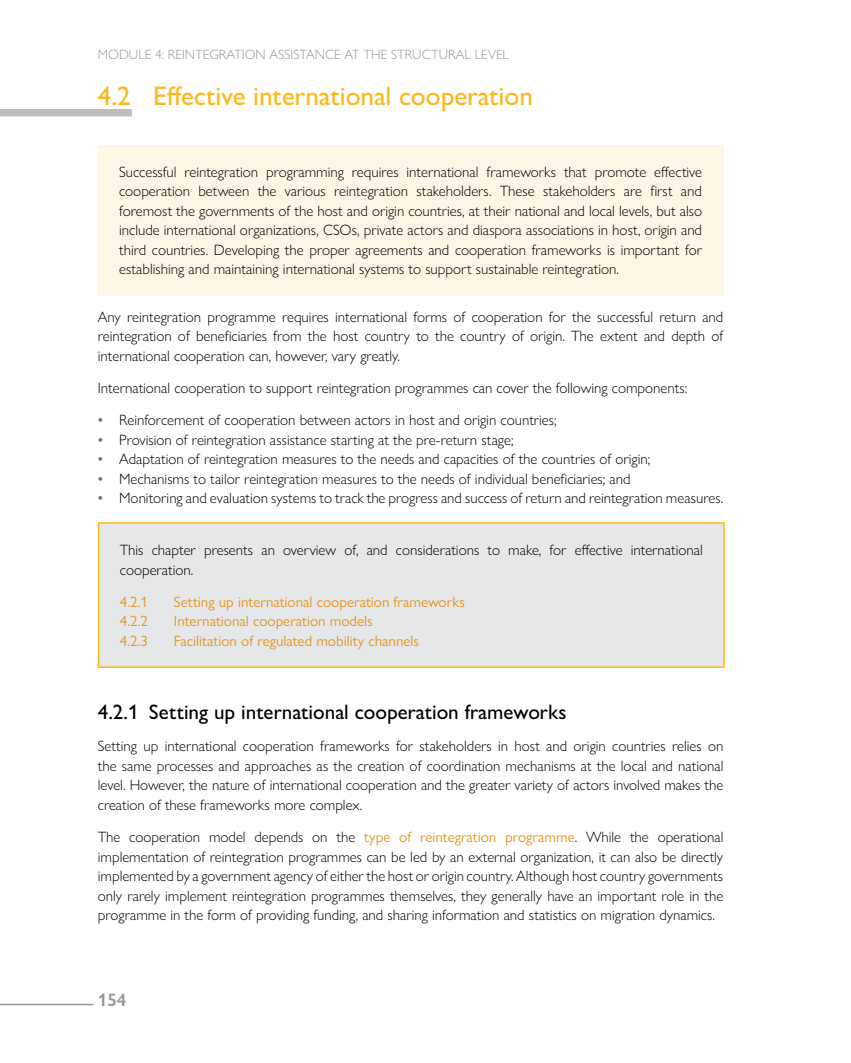
<style>
.page{position:relative;width:851px;height:1063px;background:#fff}
.page>*{position:absolute;margin:0;border:0;box-sizing:border-box;transform-origin:0 0}
.t1{font:500 27px "Gill Sans Nova";color:#fdb71a}
.t2{font:500 21px "Gill Sans Nova";color:#000}
.t3{font:600 18px "Gill Sans Nova";color:#939598}
.t4{font:300 15px/19.5px "Gill Sans Nova";color:#000;text-align:justify}
.t5{font:15px "Gill Sans Nova";color:#e39725}
.t6{font:300 13.5px "Gill Sans Nova";color:#939598}
.s1{font-weight:500;color:#6d6e71}
.s2{font-weight:400;color:#e39725}
</style>
<div class="page">
<hr style="left:0;top:1004px;width:94px;height:1px;background:#939598">
<div style="left:0;top:109px;width:132px;height:7px;background:#bcbec0"></div>
<div style="left:98px;top:145px;width:625px;height:151px;background:#fff5e4"></div>
<div style="left:99px;top:523px;width:625px;height:144px;background:#e6e7e8"></div>
<hr style="left:98px;top:522px;width:626px;height:2px;background:#fdb71a">
<hr style="left:98px;top:524px;width:1px;height:142px;background:#fdb71a">
<hr style="left:723px;top:524px;width:1px;height:142px;background:#fdb71a">
<hr style="left:98px;top:666px;width:626px;height:2px;background:#fdb71a">
<p class="t6" style="left:98px;top:46px;width:412px">MODULE 4: REINTEGRATION ASSISTANCE AT THE STRUCTURAL LEVEL</p>
<h1 class="t1" style="left:98px;top:79px;width:436px">4.2 Effective international cooperation</h1>
<p class="t4" style="left:119px;top:162px;width:584px">Successful reintegration programming requires international frameworks that promote effective cooperation between the various reintegration stakeholders. These stakeholders are first and foremost the governments of the host and origin countries, at their national and local levels, but also include international organizations, CSOs, private actors and diaspora associations in host, origin and third countries. Developing the proper agreements and cooperation frameworks is important for establishing and maintaining international systems to support sustainable reintegration.</p>
<p class="t4" style="left:98px;top:307px;width:627px">Any reintegration programme requires international forms of cooperation for the successful return and reintegration of beneficiaries from the host country to the country of origin. The extent and depth of international cooperation can, however, vary greatly.</p>
<p class="t4" style="left:98px;top:378px;width:590px">International cooperation to support reintegration programmes can cover the following components:</p>
<p class="t4" style="left:98px;top:410px;width:460px"><span class="s1">•</span> Reinforcement of cooperation between actors in host and origin countries;</p>
<p class="t4" style="left:98px;top:430px;width:417px"><span class="s1">•</span> Provision of reintegration assistance starting at the pre-return stage;</p>
<p class="t4" style="left:98px;top:449px;width:554px"><span class="s1">•</span> Adaptation of reintegration measures to the needs and capacities of the countries of origin;</p>
<p class="t4" style="left:98px;top:469px;width:534px"><span class="s1">•</span> Mechanisms to tailor reintegration measures to the needs of individual beneficiaries; and</p>
<p class="t4" style="left:98px;top:488px;width:627px"><span class="s1">•</span> Monitoring and evaluation systems to track the progress and success of return and reintegration measures.</p>
<p class="t4" style="left:120px;top:540px;width:584px">This chapter presents an overview of, and considerations to make, for effective international cooperation.</p>
<p class="t5" style="left:120px;top:593px;width:30px">4.2.1</p>
<p class="t5" style="left:174px;top:593px;width:292px">Setting up international cooperation frameworks</p>
<p class="t5" style="left:120px;top:612px;width:30px">4.2.2</p>
<p class="t5" style="left:174px;top:612px;width:200px">International cooperation models</p>
<p class="t5" style="left:120px;top:632px;width:30px">4.2.3</p>
<p class="t5" style="left:174px;top:632px;width:246px">Facilitation of regulated mobility channels</p>
<h2 class="t2" style="left:98px;top:699px;width:470px">4.2.1 Setting up international cooperation frameworks</h2>
<p class="t4" style="left:98px;top:736px;width:627px">Setting up international cooperation frameworks for stakeholders in host and origin countries relies on the same processes and approaches as the creation of coordination mechanisms at the local and national level. However, the nature of international cooperation and the greater variety of actors involved makes the creation of these frameworks more complex.</p>
<p class="t4" style="left:98px;top:827px;width:627px">The cooperation model depends on the <span class="s2">type of reintegration programme</span>. While the operational implementation of reintegration programmes can be led by an external organization, it can also be directly implemented by a government agency of either the host or origin country. Although host country governments only rarely implement reintegration programmes themselves, they generally have an important role in the programme in the form of providing funding, and sharing information and statistics on migration dynamics.</p>
<p class="t3" style="left:98px;top:989px;width:30px">154</p>
</div>
